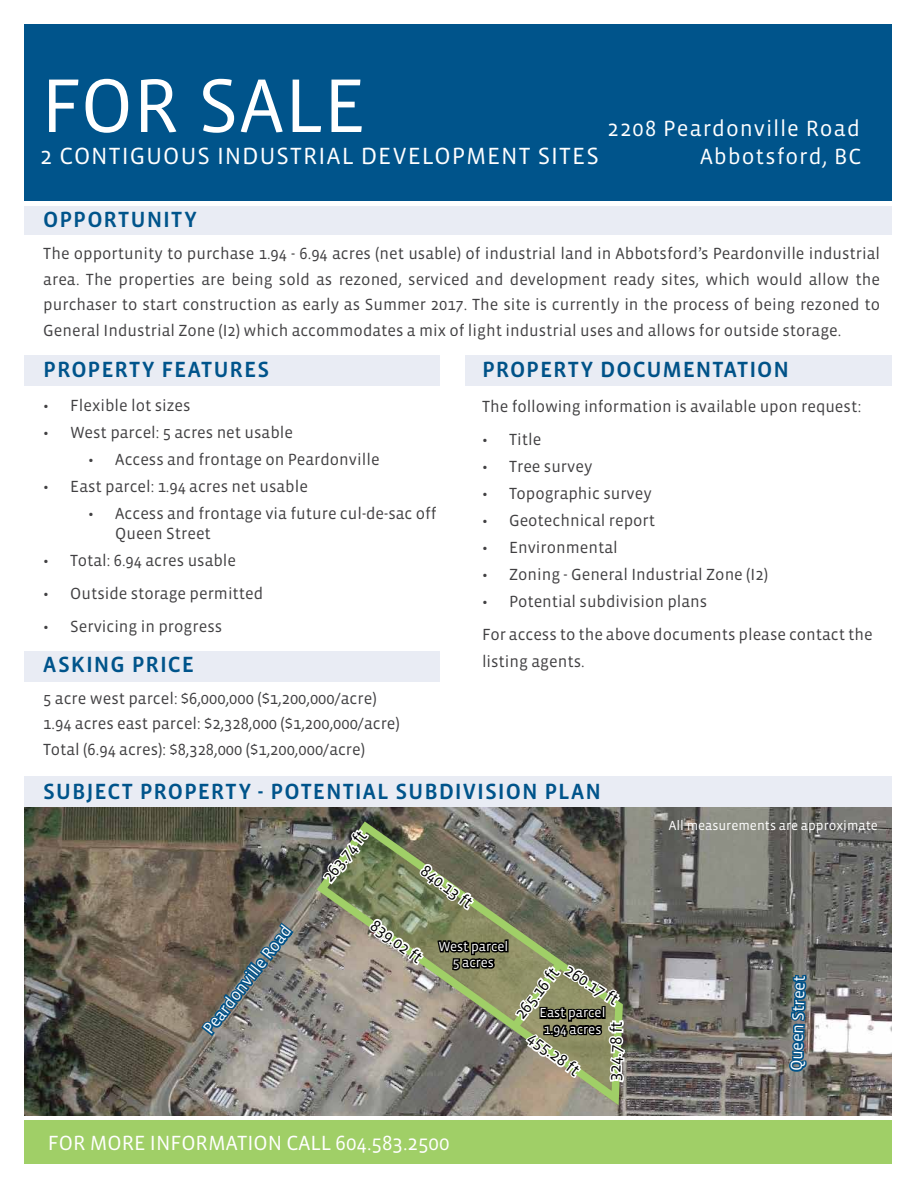
<style>
.page{position:relative;width:918px;height:1188px;background:#fff}
.page>*{position:absolute;margin:0;border:0;box-sizing:border-box;transform-origin:0 0}
.t1{font:77.7px "Vista Sans";color:#fff}
.t2{font:24px "Vista Sans";letter-spacing:.04em;color:#fff}
.t3{font:22.5px "Vista Sans Med";letter-spacing:.045em;color:#00548b}
.t4{font:22.5px/28.5px "Vista Sans";letter-spacing:.045em;color:#fff;text-align:right}
.t5{font:22.5px "Vista Sans Med";letter-spacing:.035em;color:#005288}
.t6{font:21px "Vista Sans";color:#fff}
.t7{font:16.5px/25.5px "Vista Sans";color:#414042}
.t8{font:16.5px "Vista Sans";color:#000}
.t9{font:16.5px "Vista Sans";color:#fff}
.t10{font:13.5px/16.2px "Vista Sans";color:#fff;text-align:center}
</style>
<div class="page">
<img style="left:24px;top:806px;width:868px;height:310px">
<div style="left:22px;top:24px;width:878px;height:177px;background:#00548b"></div>
<div style="left:7px;top:651px;width:455px;height:30px;background:#e9ecf4"></div>
<div style="left:450px;top:356px;width:457px;height:30px;background:#e9ecf4"></div>
<div style="left:22px;top:356px;width:437px;height:30px;background:#e9ecf4"></div>
<div style="left:22px;top:204px;width:874px;height:30px;background:#e9ecf4"></div>
<hr style="left:0;top:201px;width:918px;height:4px;background:#fff">
<div style="left:440px;top:336px;width:25px;height:401px;background:#fff"></div>
<div style="left:17px;top:1120px;width:890px;height:43px;background:#a0cf67"></div>
<svg style="left:788px;top:973px;width:21px;height:101px;background:#41677e"></svg>
<svg style="left:199px;top:921px;width:97px;height:117px;background:#6b6f6d"></svg>
<div style="left:19px;top:776px;width:892px;height:30px;background:#e9ecf4"></div>
<div style="left:0;top:0;width:24px;height:1188px;background:#fff"></div>
<div style="left:892px;top:0;width:26px;height:1188px;background:#fff"></div>
<svg style="left:312px;top:816px;width:318px;height:296px;background:#838076"></svg>
<img style="left:321px;top:825px;width:305px;height:259px">
<h1 class="t1" style="left:41px;top:66px;width:327px">FOR SALE</h1>
<h2 class="t2" style="left:40px;top:144px;width:560px">2 CONTIGUOUS INDUSTRIAL DEVELOPMENT SITES</h2>
<h3 class="t4" style="left:608px;top:114px;width:255px">2208 Peardonville Road<br>Abbotsford, BC</h3>
<h3 class="t3" style="left:43px;top:208px;width:155px">OPPORTUNITY</h3>
<p class="t7" style="left:43px;top:242px;width:838px;text-align:justify">The opportunity to purchase 1.94 - 6.94 acres (net usable) of industrial land in Abbotsford’s Peardonville industrial area. The properties are being sold as rezoned, serviced and development ready sites, which would allow the purchaser to start construction as early as Summer 2017. The site is currently in the process of being rezoned to General Industrial Zone (I2) which accommodates a mix of light industrial uses and allows for outside storage.</p>
<h3 class="t3" style="left:43px;top:358px;width:228px">PROPERTY FEATURES</h3>
<p class="t7" style="left:43px;top:393px;width:149px">• Flexible lot sizes</p>
<p class="t7" style="left:43px;top:420px;width:251px">• West parcel: 5 acres net usable</p>
<p class="t7" style="left:88px;top:447px;width:293px">• Access and frontage on Peardonville</p>
<p class="t7" style="left:43px;top:474px;width:266px">• East parcel: 1.94 acres net usable</p>
<p class="t7" style="left:115px;top:504px;width:323px;line-height:19.8px;text-indent:-27px">• Access and frontage via future cul-de-sac off<br>Queen Street</p>
<p class="t7" style="left:43px;top:548px;width:194px">• Total: 6.94 acres usable</p>
<p class="t7" style="left:43px;top:581px;width:222px">• Outside storage permitted</p>
<p class="t7" style="left:43px;top:614px;width:180px">• Servicing in progress</p>
<h3 class="t3" style="left:43px;top:653px;width:152px">ASKING PRICE</h3>
<p class="t7" style="left:43px;top:686px;width:358px">5 acre west parcel: $6,000,000 ($1,200,000/acre)<br>1.94 acres east parcel: $2,328,000 ($1,200,000/acre)<br>Total (6.94 acres): $8,328,000 ($1,200,000/acre)</p>
<h3 class="t5" style="left:482px;top:358px;width:309px">PROPERTY DOCUMENTATION</h3>
<p class="t7" style="left:482px;top:394px;width:381px">The following information is available upon request:</p>
<p class="t7" style="left:482px;top:427px;width:61px">• Title</p>
<p class="t7" style="left:482px;top:454px;width:112px">• Tree survey</p>
<p class="t7" style="left:482px;top:481px;width:171px">• Topographic survey</p>
<p class="t7" style="left:482px;top:508px;width:175px">• Geotechnical report</p>
<p class="t7" style="left:482px;top:535px;width:137px">• Environmental</p>
<p class="t7" style="left:482px;top:562px;width:288px">• Zoning - General Industrial Zone (I2)</p>
<p class="t7" style="left:482px;top:585px;width:392px;line-height:33px">• Potential subdivision plans<br>For access to the above documents please contact the</p>
<p class="t7" style="left:482px;top:649px;width:104px">listing agents.</p>
<h3 class="t3" style="left:43px;top:780px;width:559px">SUBJECT PROPERTY - POTENTIAL SUBDIVISION PLAN</h3>
<p class="t9" style="left:200px;top:1027px;width:134px;rotate:-52deg">Peardonville Road</p>
<p class="t8" style="left:320px;top:875px;width:62px;rotate:-52deg">263.74 ft</p>
<p class="t8" style="left:428px;top:862px;width:62px;rotate:37deg">840.13 ft</p>
<p class="t8" style="left:378px;top:916px;width:62px;rotate:37deg">839.02 ft</p>
<p class="t10" style="left:438px;top:939px;width:72px">West parcel<br>5 acres</p>
<p class="t8" style="left:571px;top:961px;width:62px;rotate:33deg">260.17 ft</p>
<p class="t8" style="left:512px;top:1012px;width:62px;rotate:-52deg">265.16 ft</p>
<p class="t10" style="left:540px;top:1005px;width:67px">East parcel<br>1.94 acres</p>
<p class="t8" style="left:606px;top:1081px;width:62px;rotate:-88deg">324.78 ft</p>
<p class="t8" style="left:535px;top:1029px;width:62px;rotate:37deg">455.28 ft</p>
<p class="t6" style="left:48px;top:1132px;width:403px">FOR MORE INFORMATION CALL 604.583.2500</p>
<p class="t10" style="left:669px;top:818px;width:211px">All measurements are approximate</p>
<p class="t9" style="left:788px;top:1071px;width:97px;rotate:-88deg">Queen Street</p>
</div>
